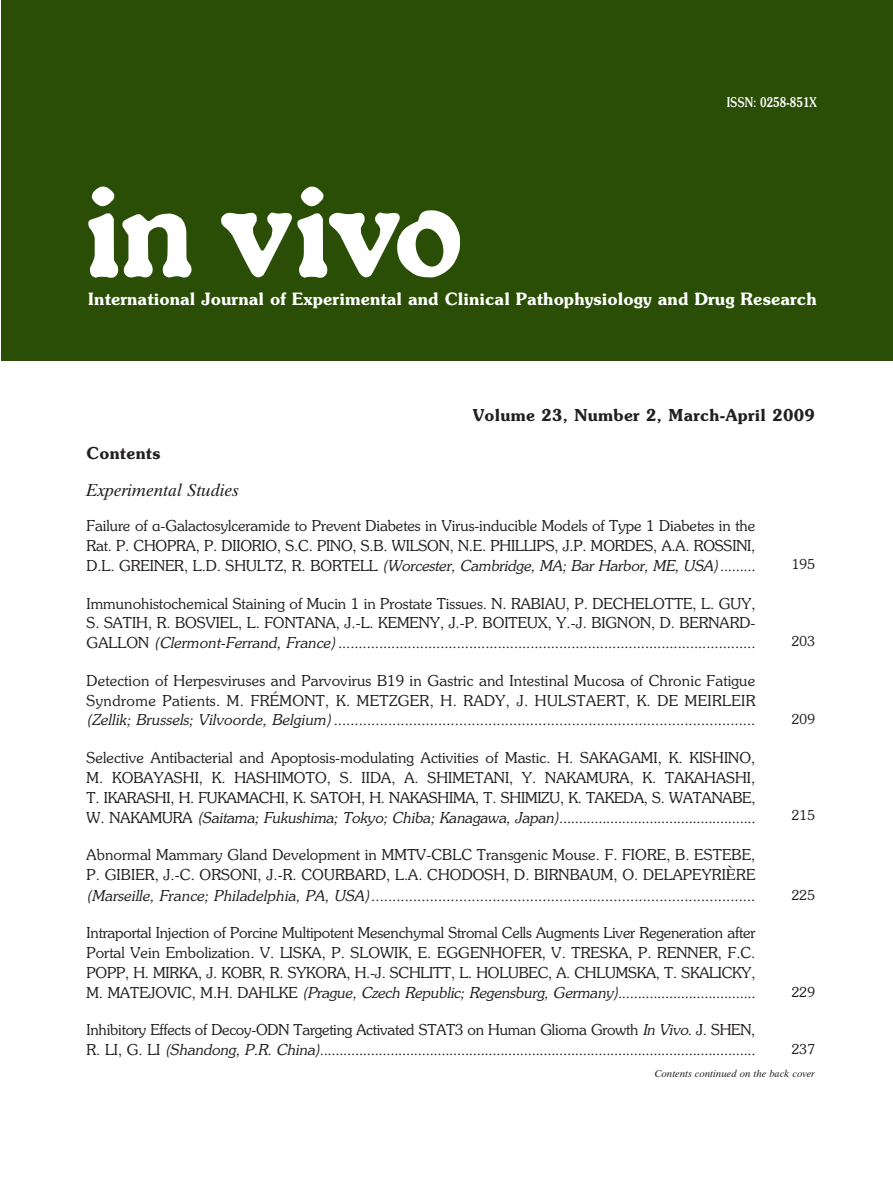
<style>
.page{position:relative;width:893px;height:1191px;background:#fff}
.page>*{position:absolute;margin:0;border:0;box-sizing:border-box;transform-origin:0 0}
.t1{font:18.6px "UB Souvenir Bold";color:#fff}
.t2{font:18px "UB Souvenir Bold";letter-spacing:.01em;color:#231f20}
.t3{font:18px "UB Times Italic";letter-spacing:.01em;color:#231f20}
.t4{font:300 16.5px/19.8px "UB Souvenir";letter-spacing:-.005em;color:#231f20;text-align:justify}
.t5{font:300 15px "UB Souvenir";letter-spacing:.01em;color:#231f20}
.t6{font:14.7px "UB Souvenir";color:#fff;scale:.81 1}
.t7{font:10.5px "UB Times Italic";letter-spacing:.01em;color:#231f20}
.s1{font-family:"UB Souvenir Light Italic";font-weight:400}
.s2{font-family:"Times";font-weight:400}
</style>
<div class="page">
<div style="left:1px;top:0;width:892px;height:360px;background:#2b4e06"></div>
<svg style="left:92px;top:187px;width:22px;height:19px"></svg>
<svg style="left:89px;top:213px;width:103px;height:65px"></svg>
<svg style="left:221px;top:187px;width:239px;height:91px"></svg>
<p class="t6" style="left:727px;top:97px;width:113px">ISSN: 0258-851X</p>
<p class="t1" style="left:88px;top:292px;width:730px">International Journal of Experimental and Clinical Pathophysiology and Drug Research</p>
<p class="t2" style="left:473px;top:408px;width:344px">Volume 23, Number 2, March-April 2009</p>
<p class="t2" style="left:87px;top:447px;width:76px">Contents</p>
<p class="t3" style="left:87px;top:483px;width:154px">Experimental Studies</p>
<p class="t4" style="left:87px;top:517px;width:671px">Failure of ·-Galactosylceramide to Prevent Diabetes in Virus-inducible Models of Type 1 Diabetes in the Rat. P. CHOPRA, P. DIIORIO, S.C. PINO, S.B. WILSON, N.E. PHILLIPS, J.P. MORDES, A.A. ROSSINI, D.L. GREINER, L.D. SHULTZ, R. BORTELL <span class="s1">(Worcester, Cambridge, ªA; Bar Harbor, ME, USA)</span>.........</p>
<p class="t4" style="left:87px;top:594px;width:670px">Immunohistochemical Staining of Mucin 1 in Prostate Tissues. N. RABIAU, P. DECHELOTTE, L. GUY, S. SATIH, R. BOSVIEL, L. FONTANA, J.-L. KEMENY, J.-P. BOITEUX, Y.-J. BIGNON, D. BERNARD-GALLON <span class="s1">(Clermont-Ferrand, France)</span> ......................................................................................................</p>
<p class="t4" style="left:87px;top:672px;width:670px">Detection of Herpesviruses and Parvovirus B19 in Gastric and Intestinal Mucosa of Chronic Fatigue Syndrome Patients. M. FRÉMONT, K. METZGER, H. RADY, J. HULSTAERT, K. DE MEIRLEIR <span class="s1">(Zellik; Brussels; Vilvoorde, Belgium)</span> .....................................................................................................</p>
<p class="t4" style="left:87px;top:749px;width:671px">Selective Antibacterial and Apoptosis-modulating Activities of Mastic. H. SAKAGAMI, K. KISHINO, M. KOBAYASHI, K. HASHIMOTO, S. IIDA, A. SHIMETANI, Y. NAKAMURA, K. TAKAHASHI, T. IKARASHI, H. FUKAMACHI, K. SATOH, H. NAKASHIMA, T. SHIMIZU, K. TAKEDA, S. WATANABE, W. NAKAMURA <span class="s1">(Saitama; Fukushima; Tokyo; Chiba; Kanagawa, Japan)</span>..................................................</p>
<p class="t4" style="left:87px;top:846px;width:670px;line-height:20.2px">Abnormal Mammary Gland Development in MMTV-CBLC Transgenic Mouse. F. FIORE, B. ESTEBE, P. GIBIER, J.-C. ORSONI, J.-R. COURBARD, L.A. CHODOSH, D. BIRNBAUM, O. DELAPEYRI<span class="s2">È</span>RE <span class="s1">(Marseille, France; Philadelphia, PA, USA)</span>............................................................................................</p>
<p class="t4" style="left:87px;top:924px;width:671px">Intraportal Injection of Porcine Multipotent Mesenchymal Stromal Cells Augments Liver Regeneration after Portal Vein Embolization. V. LISKA, P. SLOWIK, E. EGGENHOFER, V. TRESKA, P. RENNER, F.C.<br>POPP, H. MIRKA, J. KOBR, R. SYKORA, H.-J. SCHLITT, L. HOLUBEC, A. CHLUMSKA, T. SKALICKY, M. MATEJOVIC, M.H. DAHLKE <span class="s1">(Prague, Czech Republic; Regensburg, Germany)</span>...................................</p>
<p class="t4" style="left:87px;top:1021px;width:671px">Inhibitory Effects of Decoy-ODN Targeting Activated STAT3 on Human Glioma Growth <span class="s1">In Vivo</span>. J. SHEN,<br>R. LI, G. LI <span class="s1">(Shandong, P.R. China)</span>...............................................................................................................</p>
<p class="t5" style="left:792px;top:559px;width:25px">195</p>
<p class="t5" style="left:792px;top:636px;width:25px">203</p>
<p class="t5" style="left:792px;top:714px;width:25px">209</p>
<p class="t5" style="left:792px;top:810px;width:25px">215</p>
<p class="t5" style="left:792px;top:889px;width:25px">225</p>
<p class="t5" style="left:792px;top:987px;width:25px">229</p>
<p class="t5" style="left:792px;top:1044px;width:25px">237</p>
<p class="t7" style="left:655px;top:1069px;width:162px">Contents continued on the back cover</p>
</div>
